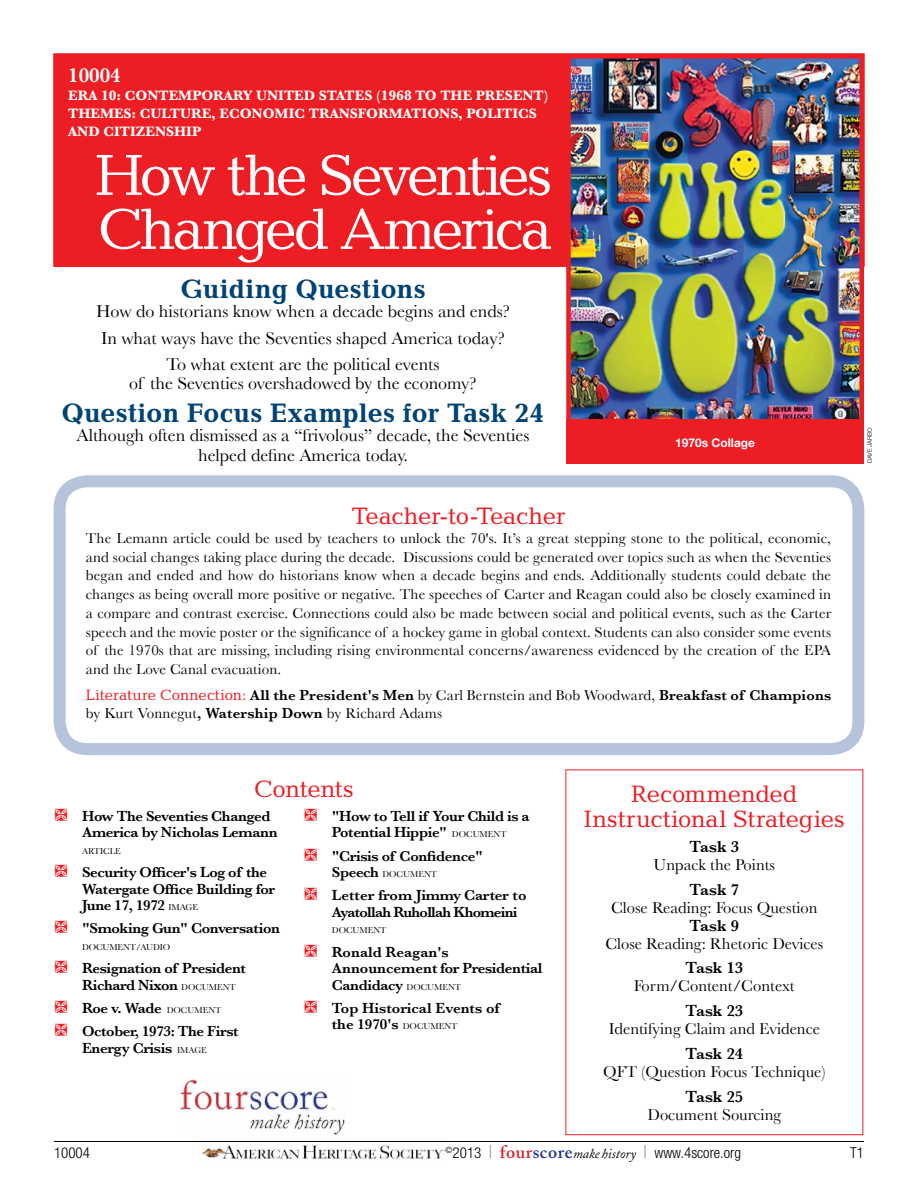
<style>
.page{position:relative;width:918px;height:1188px;background:#fff}
.page>*{position:absolute;margin:0;border:0;box-sizing:border-box;transform-origin:0 0}
.t1{font:58.5px/54px "Candida Std";letter-spacing:-.06em;color:#fff}
.t2{font:700 27px "Candida Std";letter-spacing:.005em;color:#004374}
.t3{font:24px/25.5px "Candida Std";letter-spacing:-.015em;color:#ed1d24;text-align:center}
.t4{font:600 21px "Baskerville";color:#fff}
.t5{font:18px/26.2px "Baskerville";color:#000;text-align:center}
.t6{font:16.5px "Baskerville";color:#000}
.t7{font:600 16.5px "Baskerville";color:#000}
.t8{font:15px/18.8px "Baskerville";letter-spacing:.01em;color:#000;text-align:justify}
.t9{font:600 15px/16.5px "Baskerville";letter-spacing:-.025em;color:#000}
.t10{font:300 condensed 15px "Helvetica Neue";color:#000}
.t11{font:600 15px/16.5px "Baskerville";letter-spacing:-.05em;color:#000}
.t12{font:600 15px/16.5px "Baskerville";color:#000}
.t13{font:700 14.25px/18px "Baskerville";color:#fff}
.t14{font:700 12px "Helvetica Neue";color:#fff}
.t15{font:9px "Baskerville";color:#000}
.t16{font:300 6px "Helvetica Neue";color:#000}
.s1{font-family:"Candida Std";color:#ed1d24}
.s2{font-weight:600}
.s3{font-weight:400;font-size:9px}
.s4{font-weight:600;font-size:15px}
.s5{font-weight:900;font-size:18px}
.s6{font-family:"Adobe Caslon";font-weight:600;font-stretch:normal;font-size:18px;color:#d5272c}
.s7{font-family:"Adobe Caslon";font-weight:600;font-stretch:normal;font-size:18px;color:#2a3693}
.s8{font-family:"Adobe Caslon";font-weight:400;font-style:italic;font-stretch:normal;font-size:13.5px}
</style>
<div class="page">
<hr style="left:54px;top:1141px;width:810px;height:1px;background:#000">
<img style="left:201px;top:1143px;width:245px;height:17px">
<div style="left:54px;top:475px;width:810px;height:280px;border:12px solid #b5c4da;border-radius:28px"></div>
<div style="left:54px;top:54px;width:810px;height:212px;background:#ed1d24"></div>
<div style="left:53px;top:53px;width:812px;height:214px;border:2px solid #ed1d24"></div>
<img style="left:571px;top:59px;width:288px;height:361px">
<div style="left:566px;top:54px;width:298px;height:372px;border:4px solid #ed1d24"></div>
<div style="left:566px;top:420px;width:298px;height:44px;background:#ed1d24"></div>
<img style="left:180px;top:1079px;width:165px;height:56px">
<h3 class="t4" style="left:68px;top:63px;width:54px">10004</h3>
<p class="t13" style="left:68px;top:87px;width:437px">ERA 10: CONTEMPORARY UNITED STATES (1968 TO THE PRESE</p>
<p class="t13" style="left:68px;top:87px;width:482px;text-indent:454px">NT)<br>THEMES: CULTURE, EC ONOMIC TRANSFORMATIONS, POLITICS<br>AND CITIZENSHIP</p>
<h1 class="t1" style="left:95px;top:148px;width:459px">How the Seventies<br>Changed America</h1>
<h2 class="t2" style="left:180px;top:273px;width:247px">Guiding Questions</h2>
<p class="t5" style="left:96px;top:298px;width:415px">How do historians know when a decade begins and ends?<br>In what ways have the Seventies shaped America today?<br>To what extent are the political events</p>
<p class="t5" style="left:129px;top:370px;width:349px">of the Seventies overshadowed by the economy?</p>
<h2 class="t2" style="left:61px;top:397px;width:485px">Question Focus Examples for Task 24</h2>
<p class="t5" style="left:77px;top:425px;width:454px;line-height:19.5px">Although often dismissed as a “frivolous” decade, the Seventies helped define America today.</p>
<p class="t14" style="left:675px;top:435px;width:81px">1970s Collage</p>
<h3 class="t3" style="left:352px;top:503px;width:215px">Teacher-to-Teacher</h3>
<p class="t8" style="left:86px;top:529px;width:747px">The Lemann article could be used by teachers to unlock the 70's. It’s a great stepping stone to the political, economic, and social changes taking place during the decade. Discussions could be generated over topics such as when the Seventies began and ended and how do historians know when a decade begins and ends. Additionally students could debate the changes as being overall more positive or negative. The speeches of Carter and Reagan could also be closely examined in a compare and contrast exercise. Connections could also be made between social and political events, such as the Carter speech and the movie poster or the significance of a hockey game in global context. Students can also consider some events of the 1970s that are missing, including rising environmental concerns/awareness evidenced by the creation of the EPA and the Love Canal evacuation.</p>
<p class="t8" style="left:86px;top:685px;width:747px"><span class="s1">Literature Connection:</span> <span class="s2">All the President's Men</span> by Carl Bernstein and Bob Woodward, <span class="s2">Breakfast of Champions </span>by Kurt Vonnegut<span class="s2">, Watership Down</span> by Richard Adams</p>
<h3 class="t3" style="left:254px;top:776px;width:101px">Contents</h3>
<p class="t9" style="left:82px;top:808px;width:197px">How The Seventies Changed<br>America by Nicholas Lemann</p>
<p class="t15" style="left:82px;top:846px;width:40px">ARTICLE</p>
<p class="t9" style="left:82px;top:864px;width:194px">Security Officer's Log of the<br>Watergate Office Building for<br>June 17, 1972 <span class="s3">IMAGE</span></p>
<p class="t9" style="left:82px;top:920px;width:199px">"Smoking Gun" Conversation</p>
<p class="t15" style="left:82px;top:942px;width:90px">DOCUMENT/AUDIO</p>
<p class="t9" style="left:82px;top:960px;width:166px">Resignation of President<br>Richard Nixon <span class="s3">DOCUMENT</span></p>
<p class="t9" style="left:82px;top:996px;width:158px;line-height:23.2px">Roe v. Wade <span class="s3">DOCUMENT<br></span>October, 1973: The First</p>
<p class="t9" style="left:82px;top:1039px;width:126px">Energy Crisis <span class="s3">IMAGE</span></p>
<p class="t9" style="left:332px;top:808px;width:199px">"How to Tell if Your Child is a<br>Potential Hippie" <span class="s3">DOCUMENT</span></p>
<p class="t9" style="left:332px;top:847px;width:153px">"Crisis of Confidence"</p>
<p class="t15" style="left:332px;top:869px;width:107px"><span class="s4">Speech</span> DOCUMENT</p>
<p class="t11" style="left:332px;top:887px;width:196px">Letter from Jimmy Carter to<br>Ayatollah Ruhollah Khomeini</p>
<p class="t15" style="left:332px;top:925px;width:56px">DOCUMENT</p>
<p class="t9" style="left:332px;top:943px;width:212px">Ronald Reagan's<br>Announcement for Presidential<br>Candidacy <span class="s3">DOCUMENT</span></p>
<p class="t12" style="left:332px;top:1000px;width:169px">Top Historical Events of the 1970's <span class="s3">DOCUMENT</span></p>
<h3 class="t3" style="left:584px;top:781px;width:262px">Recommended<br>Instructional Strategies</h3>
<p class="t7" style="left:690px;top:837px;width:51px">Task 3</p>
<p class="t6" style="left:654px;top:855px;width:123px">Unpack the Points</p>
<p class="t7" style="left:690px;top:880px;width:51px">Task 7</p>
<p class="t6" style="left:611px;top:898px;width:208px">Close Reading: Focus Question</p>
<p class="t7" style="left:690px;top:916px;width:51px">Task 9</p>
<p class="t6" style="left:605px;top:934px;width:220px">Close Reading: Rhetoric Devices</p>
<p class="t7" style="left:686px;top:958px;width:59px">Task 13</p>
<p class="t6" style="left:634px;top:976px;width:162px">Form/Content/Context</p>
<p class="t7" style="left:686px;top:1001px;width:59px">Task 23</p>
<p class="t6" style="left:609px;top:1019px;width:213px">Identifying Claim and Evidence</p>
<p class="t7" style="left:686px;top:1044px;width:59px">Task 24</p>
<p class="t6" style="left:603px;top:1062px;width:224px">QFT (Question Focus Technique)</p>
<p class="t7" style="left:686px;top:1087px;width:59px">Task 25</p>
<p class="t6" style="left:647px;top:1105px;width:135px">Document Sourcing</p>
<p class="t16" style="left:866px;top:463px;width:37px;rotate:-90deg">DAVE JARBO</p>
<p class="t10" style="left:54px;top:1144px;width:37px">10004</p>
<p class="t10" style="left:446px;top:1144px;width:297px"><sup>©</sup>2013 <span class="s5">|</span> <span class="s6">four</span><span class="s7">score</span><span class="s8">make history</span> <span class="s5">|</span> www.4score.org</p>
<p class="t10" style="left:850px;top:1144px;width:15px">T1</p>
</div>
